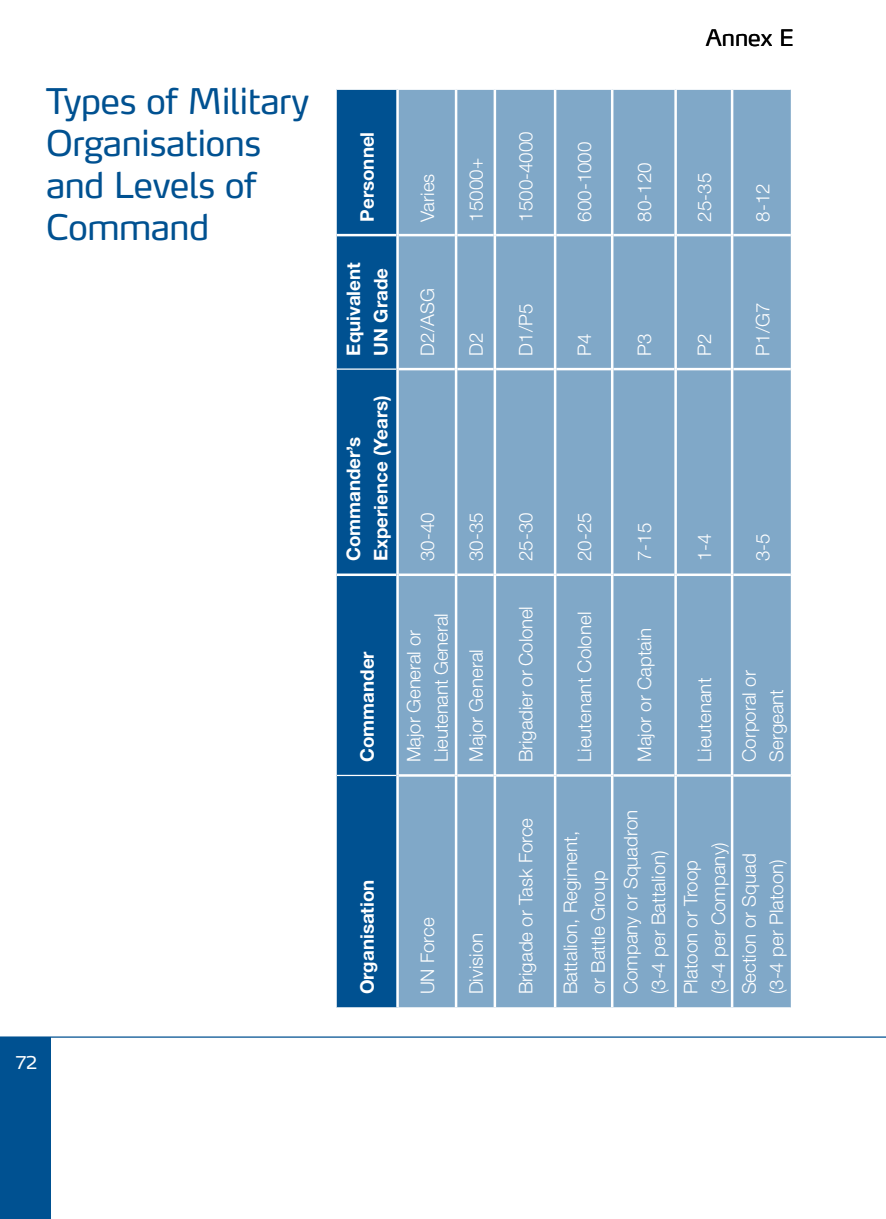
<style>
.page{position:relative;width:886px;height:1219px;background:#fff}
.page>*{position:absolute;margin:0;border:0;box-sizing:border-box;transform-origin:0 0}
.t1{font:35px/42px "Max LF";letter-spacing:-.01em;color:#005191}
.t2{font:22.5px "Max LF";color:#000}
.t3{font:300 18.75px/27.5px "Helvetica Neue";color:#fff}
.t4{font:700 18.75px/27.5px "Helvetica Neue";color:#fff}
.t5{font:17.5px "Max LF";color:#fff}
</style>
<div class="page">
<div style="left:0;top:1037px;width:51px;height:182px;background:#005191"></div>
<div style="left:337px;top:90px;width:59px;height:917px;background:#005191"></div>
<div style="left:399px;top:90px;width:392px;height:917px;background:#80a8c8"></div>
<hr style="left:337px;top:775px;width:59px;height:1px;background:#fff">
<hr style="left:337px;top:368px;width:59px;height:2px;background:#fff">
<hr style="left:337px;top:573px;width:59px;height:3px;background:#fff">
<hr style="left:337px;top:234px;width:59px;height:2px;background:#fff">
<hr style="left:399px;top:774px;width:56px;height:3px;background:#fff">
<hr style="left:399px;top:573px;width:56px;height:3px;background:#fff">
<hr style="left:399px;top:368px;width:56px;height:2px;background:#fff">
<hr style="left:399px;top:234px;width:56px;height:2px;background:#fff">
<hr style="left:455px;top:775px;width:2px;height:232px;background:#fff">
<hr style="left:455px;top:575px;width:2px;height:200px;background:#fff">
<hr style="left:457px;top:774px;width:37px;height:3px;background:#fff">
<hr style="left:455px;top:369px;width:2px;height:206px;background:#fff">
<hr style="left:457px;top:573px;width:37px;height:3px;background:#fff">
<hr style="left:455px;top:235px;width:2px;height:134px;background:#fff">
<hr style="left:457px;top:368px;width:37px;height:2px;background:#fff">
<hr style="left:455px;top:90px;width:2px;height:145px;background:#fff">
<hr style="left:457px;top:234px;width:37px;height:2px;background:#fff">
<hr style="left:494px;top:775px;width:2px;height:232px;background:#fff">
<hr style="left:494px;top:575px;width:2px;height:200px;background:#fff">
<hr style="left:496px;top:774px;width:58px;height:3px;background:#fff">
<hr style="left:494px;top:369px;width:2px;height:206px;background:#fff">
<hr style="left:496px;top:573px;width:58px;height:3px;background:#fff">
<hr style="left:494px;top:235px;width:2px;height:134px;background:#fff">
<hr style="left:496px;top:368px;width:58px;height:2px;background:#fff">
<hr style="left:494px;top:90px;width:2px;height:145px;background:#fff">
<hr style="left:496px;top:234px;width:58px;height:2px;background:#fff">
<hr style="left:554px;top:775px;width:2px;height:232px;background:#fff">
<hr style="left:554px;top:575px;width:2px;height:200px;background:#fff">
<hr style="left:556px;top:774px;width:55px;height:3px;background:#fff">
<hr style="left:554px;top:369px;width:2px;height:206px;background:#fff">
<hr style="left:556px;top:573px;width:55px;height:3px;background:#fff">
<hr style="left:554px;top:235px;width:2px;height:134px;background:#fff">
<hr style="left:556px;top:368px;width:55px;height:2px;background:#fff">
<hr style="left:554px;top:90px;width:2px;height:145px;background:#fff">
<hr style="left:556px;top:234px;width:55px;height:2px;background:#fff">
<hr style="left:611px;top:775px;width:2px;height:232px;background:#fff">
<hr style="left:611px;top:575px;width:2px;height:200px;background:#fff">
<hr style="left:613px;top:774px;width:61px;height:3px;background:#fff">
<hr style="left:611px;top:369px;width:2px;height:206px;background:#fff">
<hr style="left:613px;top:573px;width:61px;height:3px;background:#fff">
<hr style="left:611px;top:235px;width:2px;height:134px;background:#fff">
<hr style="left:613px;top:368px;width:61px;height:2px;background:#fff">
<hr style="left:611px;top:90px;width:2px;height:145px;background:#fff">
<hr style="left:613px;top:234px;width:61px;height:2px;background:#fff">
<hr style="left:674px;top:775px;width:3px;height:232px;background:#fff">
<hr style="left:674px;top:575px;width:3px;height:200px;background:#fff">
<hr style="left:677px;top:774px;width:54px;height:3px;background:#fff">
<hr style="left:674px;top:369px;width:3px;height:206px;background:#fff">
<hr style="left:677px;top:573px;width:54px;height:3px;background:#fff">
<hr style="left:674px;top:235px;width:3px;height:134px;background:#fff">
<hr style="left:677px;top:368px;width:54px;height:2px;background:#fff">
<hr style="left:674px;top:90px;width:3px;height:145px;background:#fff">
<hr style="left:677px;top:234px;width:54px;height:2px;background:#fff">
<hr style="left:731px;top:775px;width:2px;height:232px;background:#fff">
<hr style="left:731px;top:575px;width:2px;height:200px;background:#fff">
<hr style="left:733px;top:774px;width:58px;height:3px;background:#fff">
<hr style="left:731px;top:369px;width:2px;height:206px;background:#fff">
<hr style="left:733px;top:573px;width:58px;height:3px;background:#fff">
<hr style="left:731px;top:235px;width:2px;height:134px;background:#fff">
<hr style="left:733px;top:368px;width:58px;height:2px;background:#fff">
<hr style="left:731px;top:90px;width:2px;height:145px;background:#fff">
<hr style="left:733px;top:234px;width:58px;height:2px;background:#fff">
<hr style="left:0;top:1036px;width:886px;height:2px;background:#005191">
<h1 class="t1" style="left:46px;top:79px;width:264px">Types of Military<br>Organisations and Levels of<br>Command</h1>
<p class="t5" style="left:16px;top:1051px;width:12px">72</p>
<p class="t2" style="left:706px;top:23px;width:89px">Annex E</p>
<p class="t4" style="left:353px;top:222px;width:91px;rotate:-90deg">Personnel</p>
<p class="t4" style="left:339px;top:356px;width:95px;rotate:-90deg">Equivalent<br>UN Grade</p>
<p class="t4" style="left:339px;top:561px;width:168px;rotate:-90deg">Commander’s<br>Experience (Years)</p>
<p class="t3" style="left:413px;top:222px;width:49px;rotate:-90deg">Varies</p>
<p class="t3" style="left:413px;top:356px;width:69px;rotate:-90deg">D2/ASG</p>
<p class="t3" style="left:413px;top:561px;width:50px;rotate:-90deg">30-40</p>
<p class="t3" style="left:462px;top:222px;width:65px;rotate:-90deg">15000+</p>
<p class="t3" style="left:462px;top:356px;width:25px;rotate:-90deg">D2</p>
<p class="t3" style="left:462px;top:561px;width:50px;rotate:-90deg">30-35</p>
<p class="t4" style="left:353px;top:762px;width:112px;rotate:-90deg">Commander</p>
<p class="t3" style="left:400px;top:762px;width:150px;rotate:-90deg">Major General or<br>Lieutenant General</p>
<p class="t3" style="left:462px;top:762px;width:114px;rotate:-90deg">Major General</p>
<p class="t4" style="left:353px;top:994px;width:116px;rotate:-90deg">Organisation</p>
<p class="t3" style="left:413px;top:994px;width:78px;rotate:-90deg">UN Force</p>
<p class="t3" style="left:462px;top:994px;width:63px;rotate:-90deg">Division</p>
<p class="t3" style="left:511px;top:222px;width:92px;rotate:-90deg">1500-4000</p>
<p class="t3" style="left:511px;top:356px;width:53px;rotate:-90deg">D1/P5</p>
<p class="t3" style="left:570px;top:222px;width:81px;rotate:-90deg">600-1000</p>
<p class="t3" style="left:570px;top:356px;width:24px;rotate:-90deg">P4</p>
<p class="t3" style="left:630px;top:222px;width:61px;rotate:-90deg">80-120</p>
<p class="t3" style="left:630px;top:356px;width:24px;rotate:-90deg">P3</p>
<p class="t3" style="left:690px;top:222px;width:50px;rotate:-90deg">25-35</p>
<p class="t3" style="left:690px;top:356px;width:24px;rotate:-90deg">P2</p>
<p class="t3" style="left:749px;top:222px;width:40px;rotate:-90deg">8-12</p>
<p class="t3" style="left:749px;top:356px;width:54px;rotate:-90deg">P1/G7</p>
<p class="t3" style="left:511px;top:561px;width:50px;rotate:-90deg">25-30</p>
<p class="t3" style="left:511px;top:762px;width:157px;rotate:-90deg">Brigadier or Colonel</p>
<p class="t3" style="left:511px;top:994px;width:178px;rotate:-90deg">Brigade or Task Force</p>
<p class="t3" style="left:570px;top:561px;width:50px;rotate:-90deg">20-25</p>
<p class="t3" style="left:630px;top:561px;width:40px;rotate:-90deg">7-15</p>
<p class="t3" style="left:690px;top:561px;width:29px;rotate:-90deg">1-4</p>
<p class="t3" style="left:749px;top:561px;width:29px;rotate:-90deg">3-5</p>
<p class="t3" style="left:570px;top:762px;width:152px;rotate:-90deg">Lieutenant Colonel</p>
<p class="t3" style="left:630px;top:762px;width:136px;rotate:-90deg">Major or Captain</p>
<p class="t3" style="left:690px;top:762px;width:86px;rotate:-90deg">Lieutenant</p>
<p class="t3" style="left:735px;top:762px;width:93px;rotate:-90deg">Corporal or<br>Sergeant</p>
<p class="t3" style="left:556px;top:994px;width:165px;rotate:-90deg">Battalion, Regiment, or Battle Group</p>
<p class="t3" style="left:617px;top:994px;width:186px;rotate:-90deg">Company or Squadron (3-4 per Battalion)</p>
<p class="t3" style="left:677px;top:994px;width:154px;rotate:-90deg">Platoon or Troop (3-4 per Company)</p>
<p class="t3" style="left:735px;top:994px;width:142px;rotate:-90deg">Section or Squad (3-4 per Platoon)</p>
</div>
